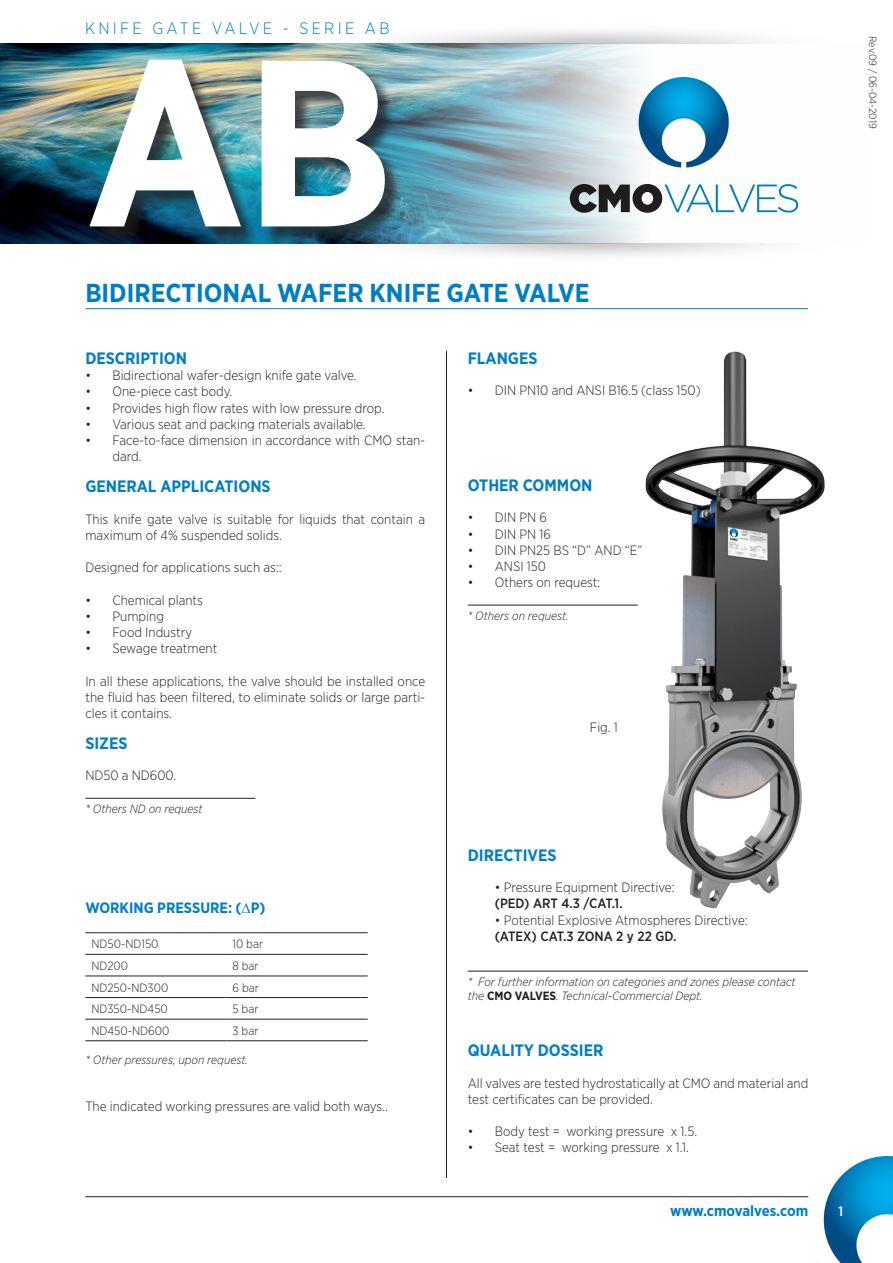
<style>
.page{position:relative;width:893px;height:1263px;background:#fff}
.page>*{position:absolute;margin:0;border:0;box-sizing:border-box;transform-origin:0 0}
.t1{font:700 236.85px "Gotham Narrow";color:#fff}
.t2{font:700 25.95px "Gotham Narrow";color:#007ec5}
.t3{font:700 16.5px "Gotham Narrow";color:#007ec5}
.t4{font:300 16.5px "Gotham Narrow";letter-spacing:.2em;color:#007ec5}
.t5{font:700 15px "Gotham Narrow";color:#007ec5}
.t6{font:300 13.5px/16.2px "Gotham Narrow";color:#231f20}
.t7{font:500 13.5px "Gotham Narrow";color:#231f20}
.t8{font:500 13.5px "Gotham Narrow";color:#fff}
.t9{font:italic 300 12px/14.4px "Gotham Narrow";color:#231f20}
.t10{font:300 12px "Gotham Narrow";color:#231f20}
.t11{font:300 10.5px "Gotham Narrow";color:#231f20}
.s1{font-weight:700;font-style:normal}
</style>
<div class="page">
<img style="left:823px;top:1156px;width:70px;height:107px">
<hr style="left:85px;top:1196px;width:723px;height:1px;background:#231f20">
<img style="left:404px;top:243px;width:361px;height:13px">
<img style="left:315px;top:30px;width:450px;height:14px">
<img style="left:0;top:44px;width:799px;height:199px">
<hr style="left:85px;top:798px;width:170px;height:1px;background:#231f20">
<img style="left:645px;top:351px;width:180px;height:558px">
<hr style="left:468px;top:605px;width:170px;height:1px;background:#231f20">
<hr style="left:468px;top:971px;width:340px;height:1px;background:#231f20">
<div style="left:92px;top:62px;width:312px;height:183px;background:#231f20;opacity:.75"></div>
<hr style="left:446px;top:351px;width:1px;height:827px;background:#231f20">
<hr style="left:85px;top:308px;width:723px;height:1px;background:#007ec5">
<img style="left:633px;top:77px;width:101px;height:93px">
<svg style="left:570px;top:184px;width:228px;height:29px"></svg>
<hr style="left:85px;top:932px;width:142px;height:1px;background:#231f20">
<hr style="left:227px;top:932px;width:141px;height:1px;background:#231f20">
<hr style="left:85px;top:954px;width:142px;height:1px;background:#231f20">
<hr style="left:227px;top:954px;width:141px;height:1px;background:#231f20">
<hr style="left:85px;top:976px;width:142px;height:1px;background:#231f20">
<hr style="left:227px;top:976px;width:141px;height:1px;background:#231f20">
<hr style="left:85px;top:997px;width:142px;height:1px;background:#231f20">
<hr style="left:227px;top:997px;width:141px;height:1px;background:#231f20">
<hr style="left:85px;top:1019px;width:142px;height:1px;background:#231f20">
<hr style="left:227px;top:1019px;width:141px;height:1px;background:#231f20">
<hr style="left:85px;top:1040px;width:142px;height:1px;background:#231f20">
<hr style="left:227px;top:1040px;width:141px;height:1px;background:#231f20">
<p class="t4" style="left:85px;top:18px;width:306px">KNIFE GATE VALVE - SERIE AB</p>
<p class="t1" style="left:85px;top:-9px;width:309px">AB</p>
<p class="t2" style="left:85px;top:276px;width:506px">BIDIRECTIONAL WAFER KNIFE GATE VALVE</p>
<p class="t3" style="left:85px;top:348px;width:103px">DESCRIPTION</p>
<p class="t6" style="left:85px;top:367px;width:273px">• Bidirectional wafer-design knife gate valve.</p>
<p class="t6" style="left:85px;top:383px;width:149px">• One-piece cast body.</p>
<p class="t6" style="left:85px;top:399px;width:301px">• Provides high flow rates with low pressure drop.</p>
<p class="t6" style="left:85px;top:416px;width:282px">• Various seat and packing materials available.</p>
<p class="t6" style="left:112px;top:432px;width:314px;text-indent:-27px">• Face-to-face dimension in accordance with CMO stan&shy;dard.</p>
<p class="t3" style="left:85px;top:476px;width:187px">GENERAL APPLICATIONS</p>
<p class="t6" style="left:85px;top:510px;width:341px">This knife gate valve is suitable for liquids that contain a maximum of 4% suspended solids.</p>
<p class="t6" style="left:85px;top:559px;width:198px">Designed for applications such as::</p>
<p class="t6" style="left:85px;top:591px;width:119px">• Chemical plants</p>
<p class="t6" style="left:85px;top:608px;width:80px">• Pumping</p>
<p class="t6" style="left:85px;top:624px;width:108px">• Food Industry</p>
<p class="t6" style="left:85px;top:640px;width:133px">• Sewage treatment</p>
<p class="t6" style="left:85px;top:672px;width:341px;text-align:justify">In all these applications, the valve should be installed once the fluid has been filtered, to eliminate solids or large parti&shy;cles it contains.</p>
<p class="t3" style="left:85px;top:733px;width:44px">SIZES</p>
<p class="t6" style="left:85px;top:767px;width:93px">ND50 a ND600.</p>
<p class="t9" style="left:85px;top:801px;width:119px">* Others ND on request</p>
<p class="t5" style="left:85px;top:898px;width:182px">WORKING PRESSURE: (∆P)</p>
<p class="t10" style="left:91px;top:937px;width:69px">ND50-ND150</p>
<p class="t10" style="left:233px;top:937px;width:32px">10 bar</p>
<p class="t10" style="left:91px;top:958px;width:38px">ND200</p>
<p class="t10" style="left:233px;top:958px;width:28px">8 bar</p>
<p class="t10" style="left:91px;top:980px;width:78px">ND250-ND300</p>
<p class="t10" style="left:233px;top:980px;width:28px">6 bar</p>
<p class="t10" style="left:91px;top:1001px;width:78px">ND350-ND450</p>
<p class="t10" style="left:233px;top:1001px;width:27px">5 bar</p>
<p class="t10" style="left:91px;top:1023px;width:80px">ND450-ND600</p>
<p class="t10" style="left:233px;top:1023px;width:27px">3 bar</p>
<p class="t9" style="left:85px;top:1052px;width:164px">* Other pressures, upon request.</p>
<p class="t6" style="left:85px;top:1097px;width:304px">The indicated working pressures are valid both ways..</p>
<p class="t3" style="left:468px;top:348px;width:71px">FLANGES</p>
<p class="t6" style="left:468px;top:382px;width:235px">• DIN PN10 and ANSI B16.5 (class 150)</p>
<p class="t3" style="left:468px;top:475px;width:126px">OTHER COMMON</p>
<p class="t6" style="left:468px;top:509px;width:81px">• DIN PN 6</p>
<p class="t6" style="left:468px;top:525px;width:85px">• DIN PN 16</p>
<p class="t6" style="left:468px;top:542px;width:176px">• DIN PN25 BS “D” AND “E”</p>
<p class="t6" style="left:468px;top:558px;width:80px">• ANSI 150</p>
<p class="t6" style="left:468px;top:574px;width:134px">• Others on request:</p>
<p class="t9" style="left:468px;top:608px;width:102px">* Others on request.</p>
<p class="t6" style="left:590px;top:719px;width:29px">Fig. 1</p>
<p class="t3" style="left:468px;top:844px;width:90px">DIRECTIVES</p>
<p class="t6" style="left:495px;top:879px;width:181px">• Pressure Equipment Directive:</p>
<p class="t7" style="left:495px;top:895px;width:129px">(PED) ART 4.3 /CAT.1.</p>
<p class="t6" style="left:495px;top:911px;width:254px">• Potential Explosive Atmospheres Directive:</p>
<p class="t7" style="left:495px;top:927px;width:183px">(ATEX) CAT.3 ZONA 2 y 22 GD.</p>
<p class="t9" style="left:468px;top:974px;width:329px">* For further information on categories and zones please contact the <span class="s1">CMO VALVES</span>. Technical-Commercial Dept.</p>
<p class="t3" style="left:468px;top:1040px;width:137px">QUALITY DOSSIER</p>
<p class="t6" style="left:468px;top:1074px;width:342px">All valves are tested hydrostatically at CMO and material and test certificates can be provided.</p>
<p class="t6" style="left:468px;top:1123px;width:231px">• Body test = working pressure x 1.5.</p>
<p class="t6" style="left:468px;top:1139px;width:223px">• Seat test = working pressure x 1.1.</p>
<p class="t5" style="left:670px;top:1201px;width:140px">www.cmovalves.com</p>
<p class="t8" style="left:838px;top:1202px;width:6px">1</p>
<p class="t11" style="left:879px;top:36px;width:94px;rotate:90deg">Rev.09 / 06-04-2019</p>
</div>
